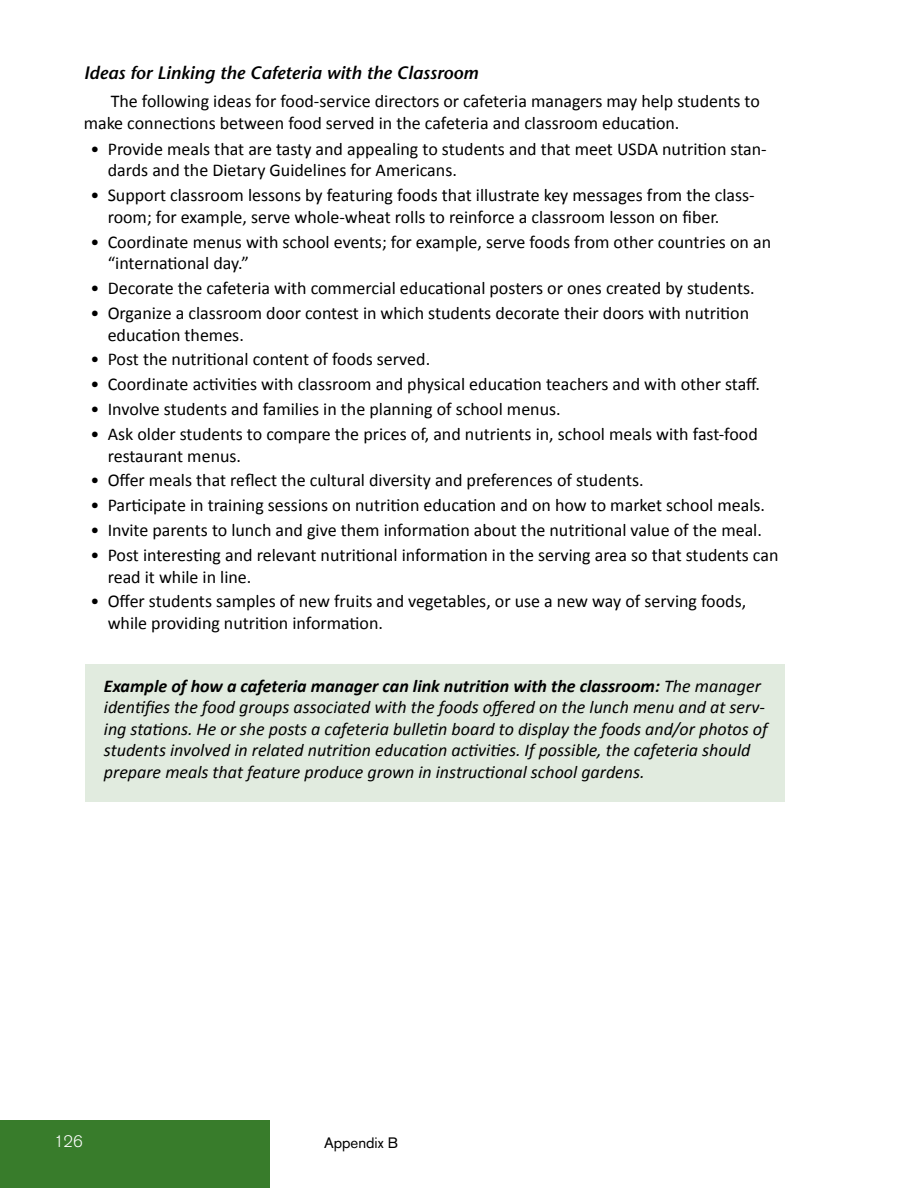
<style>
.page{position:relative;width:918px;height:1188px;background:#fff}
.page>*{position:absolute;margin:0;border:0;box-sizing:border-box;transform-origin:0 0}
.Bullet{font:18px/21.6px "Calibri";color:#000}
.Text{font:italic 18px/21.6px "Calibri";color:#000}
.body_text{font:18px/21.6px "Calibri";color:#000}
.Head_4{font:italic 600 18px "Stone Sans";color:#000}
.t1{font:300 16.5px "Akzidenz Grotesk BE";color:#fff}
.t2{font:15px "Akzidenz Grotesk BE";color:#000}
.s1{font-weight:700}
</style>
<div class="page">
<div style="left:85px;top:664px;width:700px;height:138px;background:#e1ebdf"></div>
<div style="left:0;top:1120px;width:270px;height:68px;background:#387c2b"></div>
<p class="Head_4" style="left:84px;top:62px;width:396px">Ideas for Linking the Cafeteria with the Classroom</p>
<p class="body_text" style="left:84px;top:91px;width:678px;text-indent:27px">The following ideas for food-service directors or cafeteria managers may help students to make connections between food served in the cafeteria and classroom education.</p>
<p class="Bullet" style="left:108px;top:138px;width:661px;text-indent:-17px">• Provide meals that are tasty and appealing to students and that meet USDA nutrition stan&shy;dards and the Dietary Guidelines for Americans.</p>
<p class="Bullet" style="left:108px;top:185px;width:649px;text-indent:-17px">• Support classroom lessons by featuring foods that illustrate key messages from the class&shy;room; for example, serve whole-wheat rolls to reinforce a classroom lesson on fiber.</p>
<p class="Bullet" style="left:108px;top:231px;width:665px;text-indent:-17px">• Coordinate menus with school events; for example, serve foods from other countries on an “international day.”</p>
<p class="Bullet" style="left:90px;top:278px;width:666px">• Decorate the cafeteria with commercial educational posters or ones created by students.</p>
<p class="Bullet" style="left:108px;top:302px;width:643px;text-indent:-17px">• Organize a classroom door contest in which students decorate their doors with nutrition education themes.</p>
<p class="Bullet" style="left:90px;top:349px;width:341px">• Post the nutritional content of foods served.</p>
<p class="Bullet" style="left:90px;top:374px;width:671px">• Coordinate activities with classroom and physical education teachers and with other staff.</p>
<p class="Bullet" style="left:90px;top:398px;width:472px">• Involve students and families in the planning of school menus.</p>
<p class="Bullet" style="left:108px;top:423px;width:652px;text-indent:-17px">• Ask older students to compare the prices of, and nutrients in, school meals with fast-food restaurant menus.</p>
<p class="Bullet" style="left:90px;top:470px;width:555px">• Offer meals that reflect the cultural diversity and preferences of students.</p>
<p class="Bullet" style="left:90px;top:495px;width:676px">• Participate in training sessions on nutrition education and on how to market school meals.</p>
<p class="Bullet" style="left:90px;top:519px;width:673px">• Invite parents to lunch and give them information about the nutritional value of the meal.</p>
<p class="Bullet" style="left:108px;top:544px;width:672px;text-indent:-17px">• Post interesting and relevant nutritional information in the serving area so that students can read it while in line.</p>
<p class="Bullet" style="left:108px;top:591px;width:640px;text-indent:-17px">• Offer students samples of new fruits and vegetables, or use a new way of serving foods, while providing nutrition information.</p>
<p class="Text" style="left:104px;top:674px;width:665px"><span class="s1">Example of how a cafeteria manager can link nutrition with the classroom:</span> The manager identifies the food groups associated with the foods offered on the lunch menu and at serv&shy;ing stations. He or she posts a cafeteria bulletin board to display the foods and/or photos of students involved in related nutrition education activities. If possible, the cafeteria should prepare meals that feature produce grown in instructional school gardens.</p>
<p class="t1" style="left:54px;top:1132px;width:30px">126</p>
<p class="t2" style="left:324px;top:1133px;width:76px">Appendix B</p>
</div>
